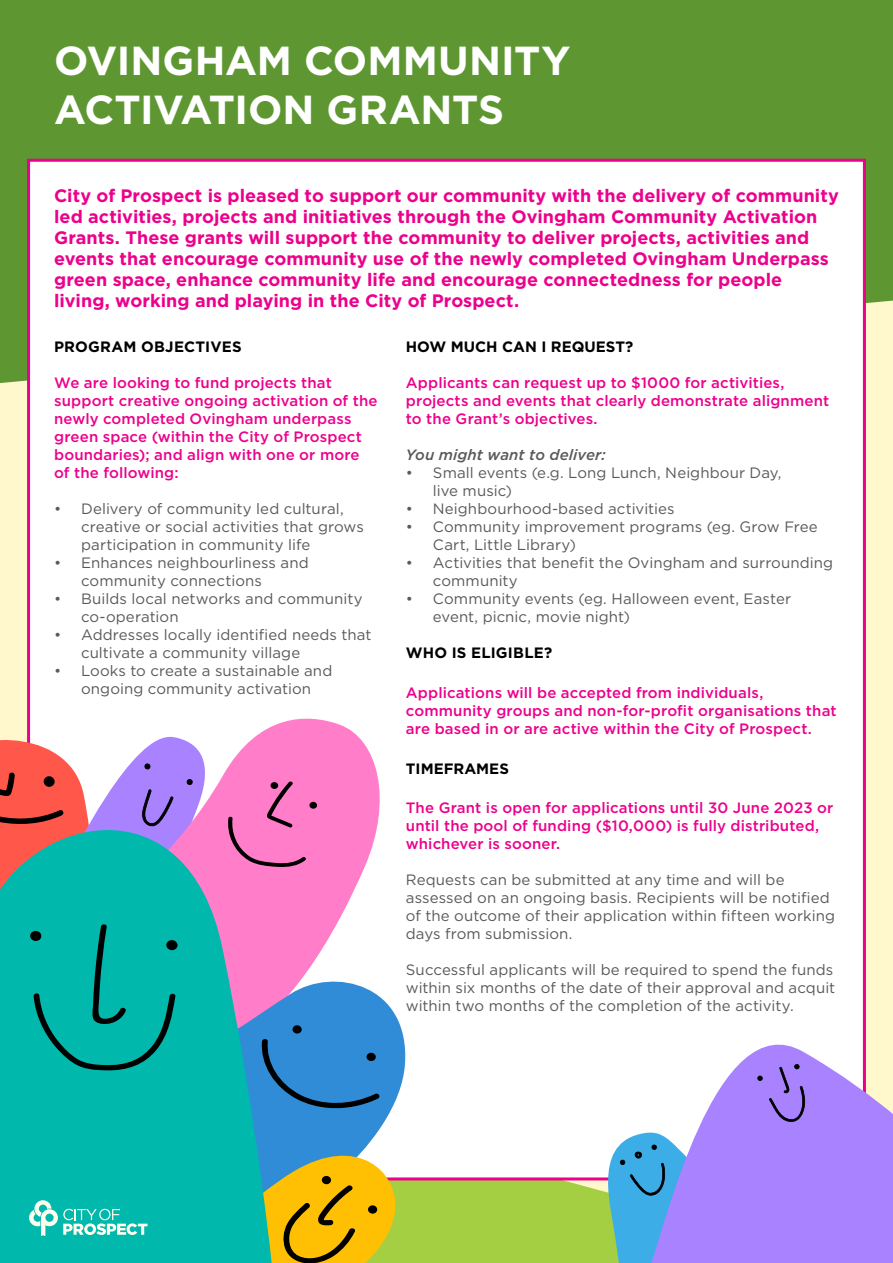
<style>
.page{position:relative;width:893px;height:1263px;background:#fff}
.page>*{position:absolute;margin:0;border:0;box-sizing:border-box;transform-origin:0 0}
.t1{font:700 40.5px/48.6px "Gotham";letter-spacing:-.005em;color:#fff}
.t2{font:700 18px/21px "Gotham";letter-spacing:.005em;color:#ec008c}
.t3{font:15px/18px "Gotham";letter-spacing:.005em;color:#58595b}
.t4{font:500 15px/18px "Gotham";letter-spacing:.01em;color:#ec008c}
.t5{font:700 15px "Gotham";color:#000}
.t6{font:italic 500 15px "Gotham";letter-spacing:.005em;color:#58595b}
</style>
<div class="page">
<div style="left:0;top:269px;width:893px;height:994px;background:#fff8cd"></div>
<div style="left:0;top:0;width:893px;height:383px;background:#5e9732"></div>
<div style="left:410px;top:1180px;width:182px;height:83px;background:#a5cf42"></div>
<div style="left:27px;top:159px;width:839px;height:1021px;background:#fff;border:3px solid #ec008c"></div>
<svg style="left:592px;top:1132px;width:57px;height:131px"></svg>
<svg style="left:649px;top:1001px;width:244px;height:262px;fill:#a882ff"></svg>
<svg style="left:757px;top:1075px;width:6px;height:6px"></svg>
<svg style="left:769px;top:1064px;width:36px;height:59px;background:#8f6fda"></svg>
<svg style="left:222px;top:718px;width:158px;height:248px;fill:#ff7dc9"></svg>
<svg style="left:274px;top:966px;width:136px;height:297px;fill:#308cd6"></svg>
<svg style="left:0;top:777px;width:274px;height:486px;background:#33aab3"></svg>
<svg style="left:0;top:730px;width:212px;height:341px;background:#4da4aa"></svg>
<div style="left:309px;top:802px;width:8px;height:7px;background:#000;border-radius:50%"></div>
<svg style="left:227px;top:780px;width:80px;height:87px;background:#e46fb4"></svg>
<svg style="left:260px;top:1025px;width:120px;height:86px;background:#2b7fc2"></svg>
<svg style="left:179px;top:1133px;width:219px;height:130px;background:#74b06c"></svg>
<svg style="left:29px;top:1200px;width:119px;height:36px;background:#45cabd"></svg>
<h1 class="t1" style="left:54px;top:36px;width:518px">OVINGHAM COMMUNITY<br>ACTIVATION GRANTS</h1>
<p class="t2" style="left:54px;top:185px;width:786px">City of Prospect is pleased to support our community with the delivery of community led activities, projects and initiatives through the Ovingham Community Activation Grants. These grants will support the community to deliver projects, activities and events that encourage community use of the newly completed Ovingham Underpass green space, enhance community life and encourage connectedness for people living, working and playing in the City of Prospect.</p>
<p class="t5" style="left:54px;top:337px;width:189px">PROGRAM OBJECTIVES</p>
<p class="t4" style="left:54px;top:374px;width:325px">We are looking to fund projects that support creative ongoing activation of the newly completed Ovingham underpass green space (within the City of Prospect boundaries); and align with one or more of the following:</p>
<p class="t3" style="left:81px;top:500px;width:284px;text-indent:-27px">• Delivery of community led cultural, creative or social activities that grows participation in community life</p>
<p class="t3" style="left:81px;top:554px;width:229px;text-indent:-27px">• Enhances neighbourliness and community connections</p>
<p class="t3" style="left:81px;top:590px;width:283px;text-indent:-27px">• Builds local networks and community co-operation</p>
<p class="t3" style="left:81px;top:626px;width:292px;text-indent:-27px">• Addresses locally identified needs that cultivate a community village</p>
<p class="t3" style="left:54px;top:662px;width:280px;text-align:center">• Looks to create a sustainable and ongoing community activation</p>
<p class="t5" style="left:406px;top:337px;width:229px">HOW MUCH CAN I REQUEST?</p>
<p class="t4" style="left:406px;top:374px;width:425px">Applicants can request up to $1000 for activities, projects and events that clearly demonstrate alignment to the Grant’s objectives.</p>
<p class="t6" style="left:406px;top:445px;width:201px">You might want to deliver:</p>
<p class="t3" style="left:433px;top:464px;width:350px;text-indent:-27px">• Small events (e.g. Long Lunch, Neighbour Day, live music)</p>
<p class="t3" style="left:406px;top:500px;width:270px">• Neighbourhood-based activities</p>
<p class="t3" style="left:433px;top:518px;width:386px;text-indent:-27px">• Community improvement programs (eg. Grow Free<br>Cart, Little Library)</p>
<p class="t3" style="left:433px;top:554px;width:402px;text-indent:-27px">• Activities that benefit the Ovingham and surrounding community</p>
<p class="t3" style="left:433px;top:590px;width:360px;text-indent:-27px">• Community events (eg. Halloween event, Easter event, picnic, movie night)</p>
<p class="t5" style="left:406px;top:643px;width:148px">WHO IS ELIGIBLE?</p>
<p class="t4" style="left:406px;top:684px;width:432px">Applications will be accepted from individuals, community groups and non-for-profit organisations that are based in or are active within the City of Prospect.</p>
<p class="t5" style="left:406px;top:758px;width:105px">TIMEFRAMES</p>
<p class="t4" style="left:406px;top:799px;width:429px">The Grant is open for applications until 30 June 2023 or until the pool of funding ($10,000) is fully distributed, whichever is sooner.</p>
<p class="t3" style="left:406px;top:871px;width:431px">Requests can be submitted at any time and will be assessed on an ongoing basis. Recipients will be notified of the outcome of their application within fifteen working days from submission.</p>
<p class="t3" style="left:406px;top:961px;width:431px">Successful applicants will be required to spend the funds within six months of the date of their approval and acquit within two months of the completion of the activity.</p>
</div>
